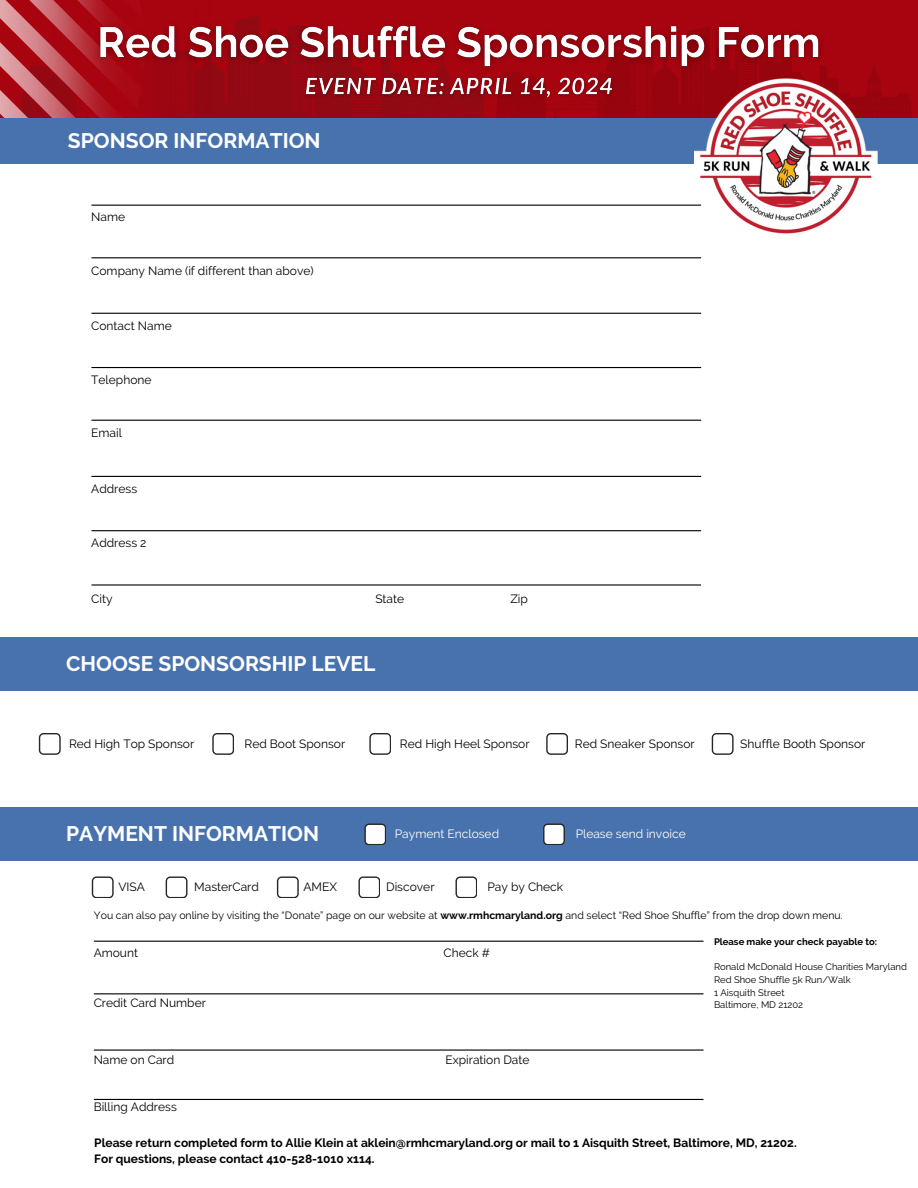
<style>
.page{position:relative;width:918px;height:1188px;background:#fff}
.page>*{position:absolute;margin:0;border:0;box-sizing:border-box;transform-origin:0 0}
.t1{font:700 21px "Raleway";color:#fff}
.t2{font:12px "Raleway";color:#000}
.t3{font:700 12px "Raleway";color:#000}
.t4{font:12px "Raleway";color:#fff}
.t5{font:10.5px "Raleway";color:#000}
.t6{font:9.45px "Raleway";color:#000}
.t7{font:700 9.45px "Raleway";color:#000}
.s1{font-weight:700}
</style>
<div class="page">
<div style="left:0;top:0;width:918px;height:119px;background:#a80410"></div>
<svg style="left:212px;top:15px;width:261px;height:103px;fill:#910913"></svg>
<svg style="left:473px;top:65px;width:439px;height:53px"></svg>
<div style="left:0;top:118px;width:918px;height:46px;background:#4872ae"></div>
<hr style="left:92px;top:205px;width:609px;height:1px;background:#000">
<hr style="left:92px;top:257px;width:609px;height:1px;background:#000">
<hr style="left:92px;top:313px;width:609px;height:1px;background:#000">
<hr style="left:92px;top:367px;width:609px;height:1px;background:#000">
<hr style="left:92px;top:476px;width:609px;height:1px;background:#000">
<hr style="left:92px;top:530px;width:609px;height:1px;background:#000">
<hr style="left:92px;top:420px;width:609px;height:1px;background:#000">
<hr style="left:92px;top:584px;width:609px;height:2px;background:#000">
<svg style="left:39px;top:733px;width:21px;height:21px"></svg>
<div style="left:0;top:637px;width:918px;height:54px;background:#4872ae"></div>
<svg style="left:369px;top:733px;width:22px;height:21px"></svg>
<svg style="left:212px;top:733px;width:22px;height:21px"></svg>
<svg style="left:546px;top:733px;width:22px;height:21px"></svg>
<svg style="left:712px;top:733px;width:21px;height:21px"></svg>
<div style="left:0;top:808px;width:918px;height:53px;background:#4872ae"></div>
<svg style="left:364px;top:824px;width:22px;height:21px"></svg>
<svg style="left:543px;top:824px;width:21px;height:21px"></svg>
<svg style="left:92px;top:876px;width:21px;height:22px"></svg>
<svg style="left:166px;top:876px;width:21px;height:22px"></svg>
<svg style="left:277px;top:876px;width:21px;height:22px"></svg>
<svg style="left:358px;top:876px;width:22px;height:22px"></svg>
<svg style="left:456px;top:876px;width:21px;height:22px"></svg>
<hr style="left:94px;top:941px;width:609px;height:1px;background:#000">
<hr style="left:94px;top:1049px;width:609px;height:2px;background:#000">
<hr style="left:94px;top:1099px;width:609px;height:1px;background:#000">
<hr style="left:94px;top:993px;width:609px;height:1px;background:#000">
<img style="left:695px;top:78px;width:182px;height:156px">
<svg style="left:0;top:0;width:39px;height:118px"></svg>
<img style="left:39px;top:0;width:173px;height:118px">
<img style="left:89px;top:17px;width:741px;height:62px">
<img style="left:299px;top:72px;width:320px;height:33px">
<p class="t1" style="left:68px;top:128px;width:254px">SPONSOR INFORMATION</p>
<p class="t2" style="left:91px;top:210px;width:35px">Name</p>
<p class="t2" style="left:91px;top:264px;width:224px">Company Name (if different than above)</p>
<p class="t2" style="left:91px;top:318px;width:82px">Contact Name</p>
<p class="t2" style="left:91px;top:373px;width:62px">Telephone</p>
<p class="t2" style="left:91px;top:426px;width:32px">Email</p>
<p class="t2" style="left:91px;top:482px;width:47px">Address</p>
<p class="t2" style="left:91px;top:536px;width:57px">Address 2</p>
<p class="t2" style="left:91px;top:592px;width:23px">City</p>
<p class="t2" style="left:375px;top:592px;width:30px">State</p>
<p class="t2" style="left:510px;top:592px;width:19px">Zip</p>
<p class="t1" style="left:66px;top:651px;width:311px">CHOOSE SPONSORSHIP LEVEL</p>
<p class="t2" style="left:69px;top:736px;width:127px">Red High Top Sponsor</p>
<p class="t2" style="left:245px;top:736px;width:102px">Red Boot Sponsor</p>
<p class="t2" style="left:400px;top:736px;width:131px">Red High Heel Sponsor</p>
<p class="t2" style="left:575px;top:736px;width:121px">Red Sneaker Sponsor</p>
<p class="t2" style="left:740px;top:737px;width:127px">Shuffle Booth Sponsor</p>
<p class="t1" style="left:66px;top:821px;width:254px">PAYMENT INFORMATION</p>
<p class="t4" style="left:395px;top:827px;width:106px">Payment Enclosed</p>
<p class="t4" style="left:576px;top:827px;width:112px">Please send invoice</p>
<p class="t2" style="left:118px;top:880px;width:28px">VISA</p>
<p class="t2" style="left:194px;top:880px;width:66px">MasterCard</p>
<p class="t2" style="left:303px;top:880px;width:35px">AMEX</p>
<p class="t2" style="left:386px;top:880px;width:50px">Discover</p>
<p class="t2" style="left:488px;top:880px;width:77px">Pay by Check</p>
<p class="t5" style="left:94px;top:909px;width:750px">You can also pay online by visiting the “Donate” page on our website at <span class="s1">www.rmhcmaryland.org</span> and select “Red Shoe Shuffle” from the drop down menu.</p>
<p class="t2" style="left:94px;top:946px;width:46px">Amount</p>
<p class="t7" style="left:714px;top:936px;width:165px">Please make your check payable to:</p>
<p class="t6" style="left:714px;top:962px;width:194px">Ronald McDonald House Charities Maryland</p>
<p class="t6" style="left:714px;top:974px;width:138px">Red Shoe Shuffle 5k Run/Walk</p>
<p class="t6" style="left:714px;top:987px;width:72px">1 Aisquith Street</p>
<p class="t6" style="left:714px;top:999px;width:91px">Baltimore, MD 21202</p>
<p class="t2" style="left:444px;top:946px;width:48px">Check #</p>
<p class="t2" style="left:94px;top:996px;width:114px">Credit Card Number</p>
<p class="t2" style="left:94px;top:1053px;width:82px">Name on Card</p>
<p class="t2" style="left:445px;top:1053px;width:86px">Expiration Date</p>
<p class="t2" style="left:94px;top:1100px;width:85px">Billing Address</p>
<p class="t3" style="left:94px;top:1136px;width:704px">Please return completed form to Allie Klein at aklein@rmhcmaryland.org or mail to 1 Aisquith Street, Baltimore, MD, 21202.</p>
<p class="t3" style="left:94px;top:1152px;width:282px">For questions, please contact 410-528-1010 x114.</p>
</div>
